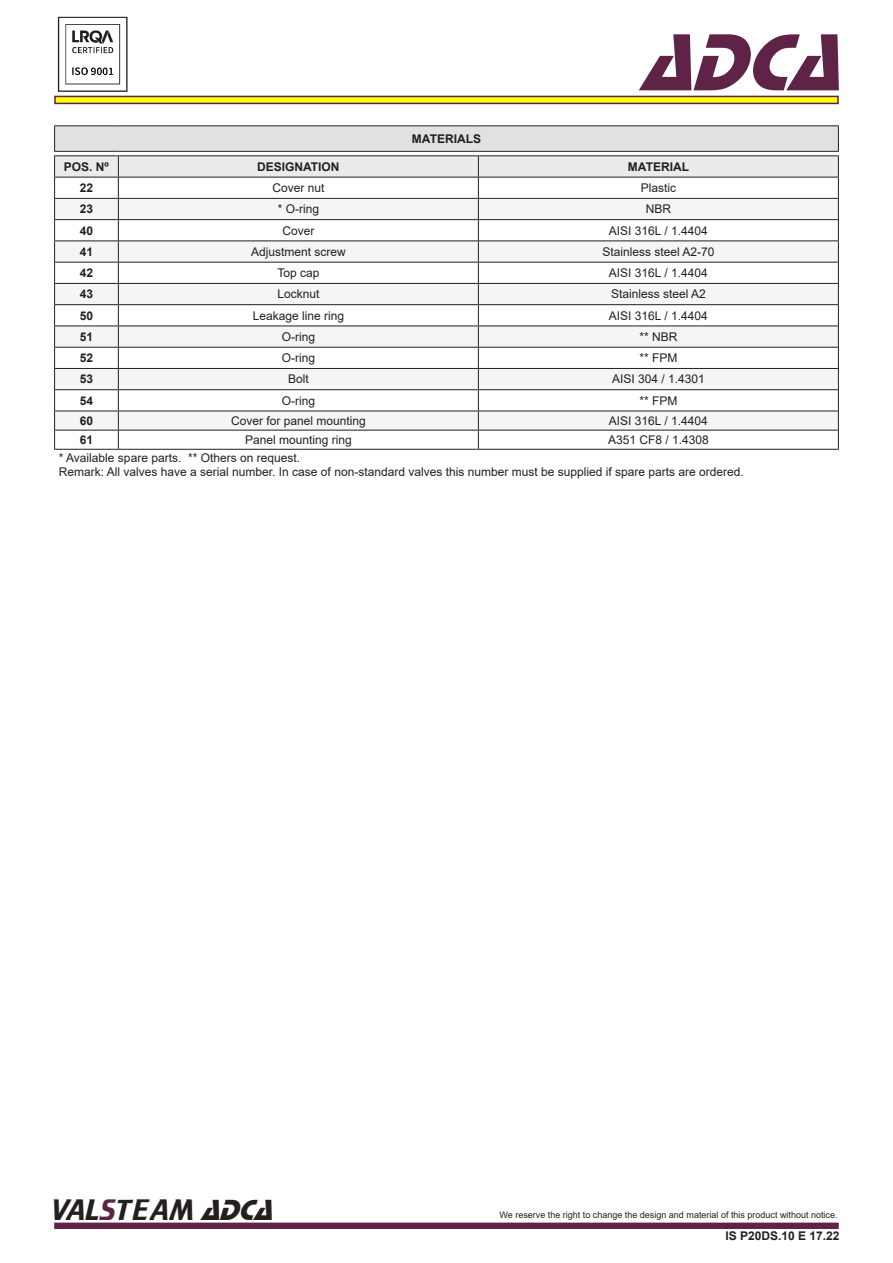
<style>
.page{position:relative;width:893px;height:1263px;background:#fff}
.page>*{position:absolute;margin:0;border:0;box-sizing:border-box;transform-origin:0 0}
.t1{font:italic 84px "Stop D";color:#5f2348}
.t2{font:30px "Trekker";color:#231f20}
.t3{font:12px/14.4px "Arial";color:#231f20}
.t4{font:700 12px "Arial";color:#231f20}
.t5{font:9px "Arial";color:#231f20}
.s1{color:#5f2348}
.s2{font-family:"Stop D";font-style:italic}
</style>
<div class="page">
<svg style="left:54px;top:96px;width:785px;height:8px"></svg>
<div style="left:54px;top:1222px;width:785px;height:7px;background:#5f2348;border:2px solid #5f2348"></div>
<img style="left:57px;top:16px;width:71px;height:76px">
<hr style="left:54px;top:125px;width:64px;height:1px;background:#231f20">
<hr style="left:118px;top:125px;width:360px;height:1px;background:#231f20">
<hr style="left:478px;top:125px;width:361px;height:1px;background:#231f20">
<hr style="left:54px;top:449px;width:64px;height:1px;background:#231f20">
<hr style="left:118px;top:449px;width:360px;height:1px;background:#231f20">
<hr style="left:478px;top:449px;width:361px;height:1px;background:#231f20">
<svg style="left:54px;top:126px;width:785px;height:323px"></svg>
<p class="t4" style="left:412px;top:134px;width:71px">MATERIALS</p>
<h1 class="t1" style="left:640px;top:12px;width:199px">ADCA</h1>
<p class="t4" style="left:64px;top:162px;width:47px">POS. Nº</p>
<p class="t4" style="left:257px;top:162px;width:84px">DESIGNATION</p>
<p class="t4" style="left:628px;top:162px;width:63px">MATERIAL</p>
<p class="t4" style="left:80px;top:183px;width:15px">22</p>
<p class="t3" style="left:272px;top:182px;width:54px">Cover nut</p>
<p class="t3" style="left:641px;top:182px;width:37px">Plastic</p>
<p class="t4" style="left:80px;top:204px;width:15px">23</p>
<p class="t3" style="left:278px;top:203px;width:43px">* O-ring</p>
<p class="t3" style="left:646px;top:203px;width:27px">NBR</p>
<p class="t4" style="left:80px;top:226px;width:15px">40</p>
<p class="t3" style="left:282px;top:224px;width:34px">Cover</p>
<p class="t3" style="left:609px;top:224px;width:100px">AISI 316L / 1.4404</p>
<p class="t4" style="left:80px;top:247px;width:15px">41</p>
<p class="t3" style="left:251px;top:246px;width:96px">Adjustment screw</p>
<p class="t3" style="left:602px;top:246px;width:114px">Stainless steel A2-70</p>
<p class="t4" style="left:80px;top:268px;width:15px">42</p>
<p class="t3" style="left:277px;top:267px;width:44px">Top cap</p>
<p class="t3" style="left:609px;top:267px;width:100px">AISI 316L / 1.4404</p>
<p class="t4" style="left:80px;top:289px;width:15px">43</p>
<p class="t3" style="left:277px;top:288px;width:44px">Locknut</p>
<p class="t3" style="left:611px;top:288px;width:96px">Stainless steel A2</p>
<p class="t4" style="left:80px;top:311px;width:15px">50</p>
<p class="t3" style="left:253px;top:309px;width:93px">Leakage line ring</p>
<p class="t3" style="left:609px;top:309px;width:100px">AISI 316L / 1.4404</p>
<p class="t4" style="left:80px;top:332px;width:15px">51</p>
<p class="t3" style="left:282px;top:331px;width:35px">O-ring</p>
<p class="t3" style="left:639px;top:331px;width:40px">** NBR</p>
<p class="t4" style="left:80px;top:353px;width:15px">52</p>
<p class="t3" style="left:282px;top:352px;width:35px">O-ring</p>
<p class="t3" style="left:639px;top:352px;width:40px">** FPM</p>
<p class="t4" style="left:80px;top:374px;width:15px">53</p>
<p class="t3" style="left:288px;top:373px;width:22px">Bolt</p>
<p class="t3" style="left:612px;top:373px;width:94px">AISI 304 / 1.4301</p>
<p class="t4" style="left:80px;top:396px;width:15px">54</p>
<p class="t3" style="left:282px;top:394px;width:35px">O-ring</p>
<p class="t3" style="left:639px;top:394px;width:40px">** FPM</p>
<p class="t4" style="left:80px;top:416px;width:15px">60</p>
<p class="t3" style="left:231px;top:415px;width:136px">Cover for panel mounting</p>
<p class="t3" style="left:609px;top:415px;width:100px">AISI 316L / 1.4404</p>
<p class="t4" style="left:80px;top:435px;width:15px">61</p>
<p class="t3" style="left:245px;top:434px;width:108px">Panel mounting ring</p>
<p class="t3" style="left:608px;top:434px;width:102px">A351 CF8 / 1.4308</p>
<p class="t3" style="left:59px;top:450px;width:686px">* Available spare parts. ** Others on request.<br>Remark: All valves have a serial number. In case of non-standard valves this number must be supplied if spare parts are ordered.</p>
<h2 class="t2" style="left:51px;top:1192px;width:222px">VAL<span class="s1">S</span>TEAM <span class="s2">ADCA</span></h2>
<p class="t5" style="left:500px;top:1211px;width:340px">We reserve the right to change the design and material of this product without notice.</p>
<p class="t4" style="left:725px;top:1231px;width:116px">IS P20DS.10 E 17.22</p>
</div>
